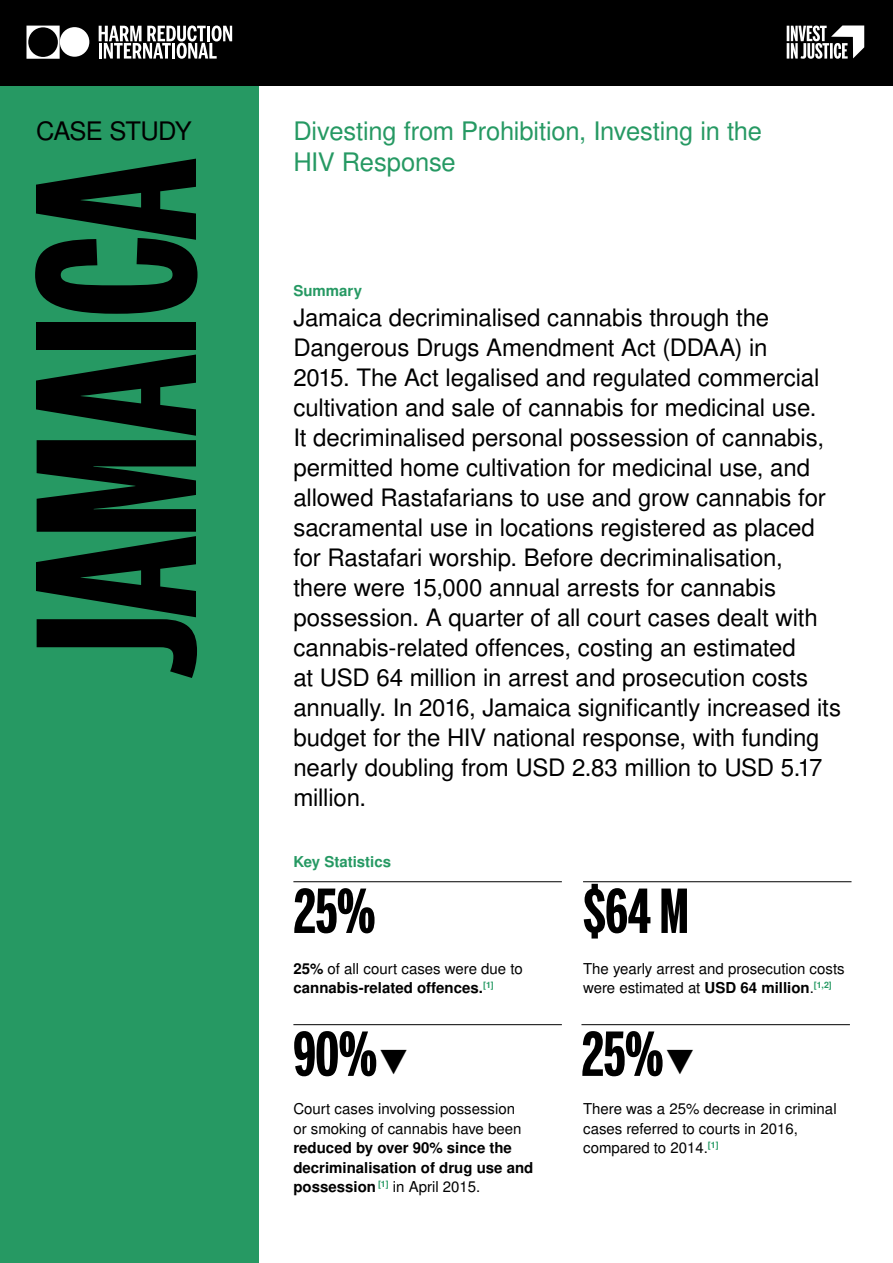
<style>
.page{position:relative;width:893px;height:1263px;background:#fff}
.page>*{position:absolute;margin:0;border:0;box-sizing:border-box;transform-origin:0 0}
.t1{font:700 215.4px "Benton Sans Extra Comp";letter-spacing:-.015em;color:#000}
.t2{font:700 60px "Benton Sans Extra Comp";letter-spacing:-.01em;color:#000}
.t3{font:25.5px/31.5px "Nimbus San L";letter-spacing:-.005em;color:#269963}
.t4{font:25.5px "Nimbus San L";letter-spacing:-.035em;color:#000}
.t5{font:24px/30px "Nimbus San L";letter-spacing:-.005em;color:#000}
.t6{font:15px/19.5px "Nimbus San L";color:#000}
.t7{font:700 15px/19.5px "Nimbus San L";color:#000}
.t8{font:700 15px "Nimbus San L";color:#269963}
.s1{font-weight:400}
.s2{font-weight:700}
.s3{font-family:"Nimbus San L";font-weight:400;font-size:43.5px}
</style>
<div class="page">
<div style="left:0;top:0;width:258px;height:1263px;background:#269963"></div>
<div style="left:0;top:0;width:893px;height:85px;background:#000"></div>
<div style="left:60px;top:27px;width:29px;height:30px;background:#fff;border-radius:50%"></div>
<svg style="left:27px;top:26px;width:33px;height:33px"></svg>
<svg style="left:99px;top:26px;width:133px;height:33px"></svg>
<svg style="left:787px;top:26px;width:77px;height:33px"></svg>
<hr style="left:293px;top:881px;width:269px;height:1px;background:#000">
<hr style="left:583px;top:881px;width:268px;height:1px;background:#000">
<hr style="left:293px;top:1024px;width:269px;height:1px;background:#000">
<hr style="left:581px;top:1024px;width:269px;height:1px;background:#000">
<p class="t4" style="left:36px;top:113px;width:157px">CASE STUDY</p>
<h1 class="t1" style="left:-4px;top:677px;width:520px;rotate:-90deg">JAMAICA</h1>
<p class="t3" style="left:293px;top:114px;width:470px">Divesting from Prohibition, Investing in the<br>HIV Response</p>
<p class="t8" style="left:293px;top:280px;width:70px">Summary</p>
<p class="t5" style="left:293px;top:302px;width:549px">Jamaica decriminalised cannabis through the Dangerous Drugs Amendment Act (DDAA) in<br>2015. The Act legalised and regulated commercial cultivation and sale of cannabis for medicinal use.<br>It decriminalised personal possession of cannabis, permitted home cultivation for medicinal use, and allowed Rastafarians to use and grow cannabis for sacramental use in locations registered as placed for Rastafari worship. Before decriminalisation, there were 15,000 annual arrests for cannabis possession. A quarter of all court cases dealt with cannabis-related offences, costing an estimated<br>at USD 64 million in arrest and prosecution costs annually. In 2016, Jamaica significantly increased its budget for the HIV national response, with funding nearly doubling from USD 2.83 million to USD 5.17 million.</p>
<p class="t8" style="left:293px;top:850px;width:99px">Key Statistics</p>
<h2 class="t2" style="left:293px;top:877px;width:84px">25%</h2>
<h2 class="t2" style="left:583px;top:877px;width:107px">$64 M</h2>
<p class="t7" style="left:293px;top:958px;width:231px">25% <span class="s1">of all court cases were due to </span>cannabis-related offences.<sup>[1]</sup></p>
<p class="t6" style="left:583px;top:958px;width:263px">The yearly arrest and prosecution costs were estimated at <span class="s2">USD 64 million</span>.<sup>[1,2]</sup></p>
<h2 class="t2" style="left:293px;top:1020px;width:123px">90%<span class="s3">▼</span></h2>
<h2 class="t2" style="left:581px;top:1020px;width:122px">25%<span class="s3">▼</span></h2>
<p class="t6" style="left:293px;top:1099px;width:230px">Court cases involving possession or smoking of cannabis have been</p>
<p class="t7" style="left:293px;top:1138px;width:241px">reduced by over 90% since the decriminalisation of drug use and possession <sup>[1]</sup> <span class="s1">in April 2015.</span></p>
<p class="t6" style="left:583px;top:1099px;width:255px">There was a 25% decrease in criminal cases referred to courts in 2016, compared to 2014.<sup>[1]</sup></p>
</div>
